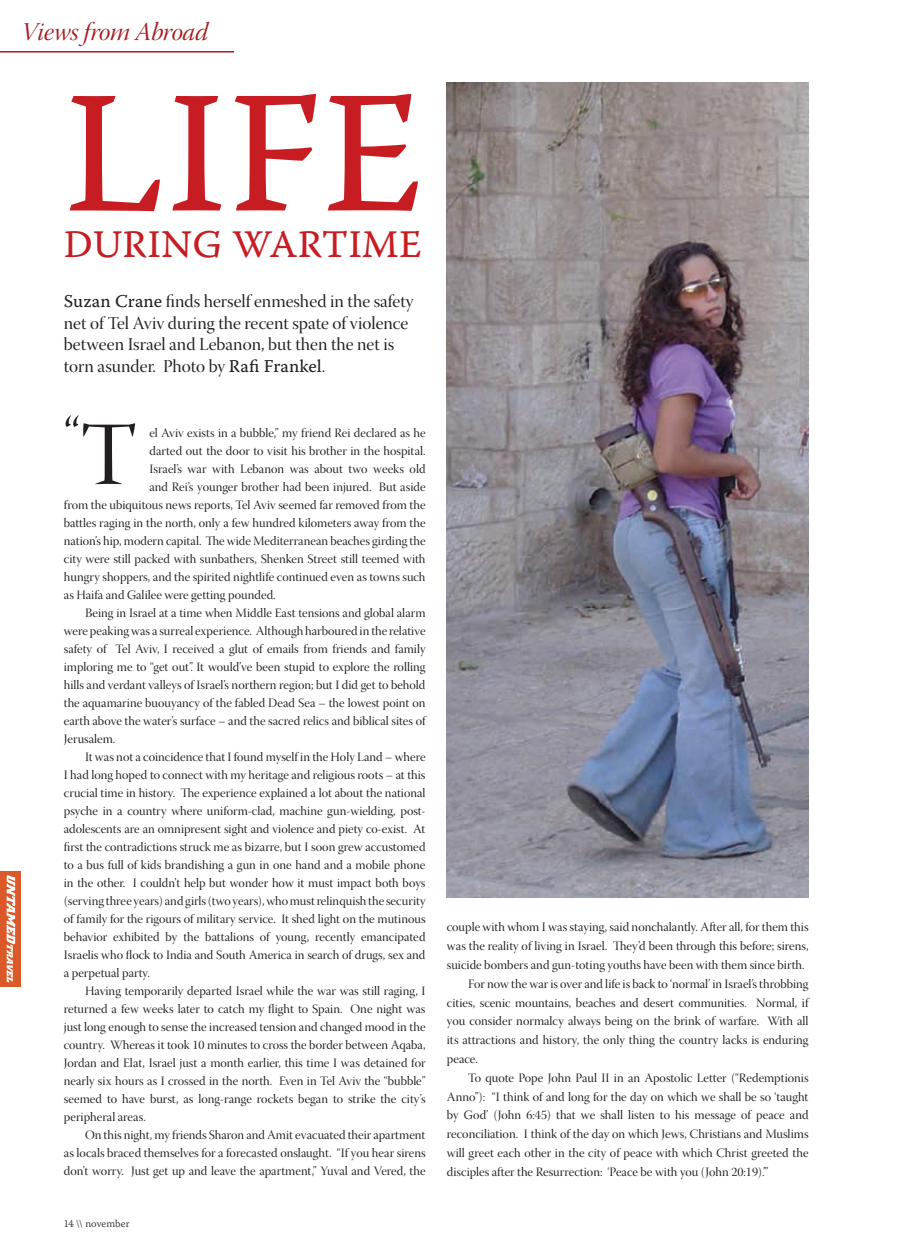
<style>
.page{position:relative;width:915px;height:1242px;background:#fff}
.page>*{position:absolute;margin:0;border:0;box-sizing:border-box;transform-origin:0 0}
.t1{font:174px "Warnock Pro Capt";color:#c61c22}
.t2{font:54px "Warnock Pro Disp";color:#231f20}
.t3{font:39px "Warnock Pro Capt";color:#c61c22}
.t4{font:25.5px "Warnock Pro It Disp";letter-spacing:-.01em;color:#a61c1f}
.t5{font:18px/21.6px "Warnock Pro Disp";color:#231f20}
.t6{font:12.75px "Warnock Pro Disp";color:#231f20}
.t7{font:300 10.5px "Warnock Pro";letter-spacing:.01em;color:#231f20}
.s1{font-family:"Warnock Pro Capt"}
.s2{font-size:90px}
</style>
<div class="page">
<div style="left:0;top:871px;width:21px;height:115px;background:#db5828"></div>
<svg style="left:7px;top:875px;width:8px;height:107px"></svg>
<hr style="left:0;top:51px;width:234px;height:2px;background:#a61c1f">
<img style="left:446px;top:83px;width:362px;height:814px">
<h3 class="t4" style="left:21px;top:18px;width:188px">Views from Abroad</h3>
<h1 class="t1" style="left:64px;top:49px;width:362px">LIFE</h1>
<h3 class="t3" style="left:64px;top:221px;width:359px">DURING WARTIME</h3>
<h3 class="t5" style="left:64px;top:292px;width:351px"><span class="s1">Suzan Crane</span> finds herself enmeshed in the safety net of Tel Aviv during the recent spate of violence between Israel and Lebanon, but then the net is torn asunder. Photo by <span class="s1">Rafi Frankel</span>.</h3>
<h2 class="t2" style="left:64px;top:407px;width:75px">“<span class="s2">T</span></h2>
<p class="t6" style="left:149px;top:425px;width:277px">el Aviv exists in a bubble,” my friend Rei declared as he</p>
<p class="t6" style="left:149px;top:443px;width:277px">darted out the door to visit his brother in the hospital.</p>
<p class="t6" style="left:149px;top:461px;width:277px">Israel’s war with Lebanon was about two weeks old</p>
<p class="t6" style="left:149px;top:479px;width:277px">and Rei’s younger brother had been injured. But aside</p>
<p class="t6" style="left:64px;top:497px;width:363px">from the ubiquitous news reports, Tel Aviv seemed far removed from the</p>
<p class="t6" style="left:64px;top:515px;width:363px">battles raging in the north, only a few hundred kilometers away from the</p>
<p class="t6" style="left:64px;top:533px;width:363px">nation’s hip, modern capital. The wide Mediterranean beaches girding the</p>
<p class="t6" style="left:64px;top:551px;width:363px">city were still packed with sunbathers, Shenken Street still teemed with</p>
<p class="t6" style="left:64px;top:569px;width:363px">hungry shoppers, and the spirited nightlife continued even as towns such</p>
<p class="t6" style="left:64px;top:587px;width:213px">as Haifa and Galilee were getting pounded.</p>
<p class="t6" style="left:85px;top:605px;width:342px">Being in Israel at a time when Middle East tensions and global alarm</p>
<p class="t6" style="left:64px;top:623px;width:363px">were peaking was a surreal experience. Although harboured in the relative</p>
<p class="t6" style="left:64px;top:641px;width:363px">safety of Tel Aviv, I received a glut of emails from friends and family</p>
<p class="t6" style="left:64px;top:659px;width:363px">imploring me to “get out”. It would’ve been stupid to explore the rolling</p>
<p class="t6" style="left:64px;top:677px;width:363px">hills and verdant valleys of Israel’s northern region; but I did get to behold</p>
<p class="t6" style="left:64px;top:695px;width:363px">the aquamarine buouyancy of the fabled Dead Sea – the lowest point on</p>
<p class="t6" style="left:64px;top:713px;width:363px">earth above the water’s surface – and the sacred relics and biblical sites of</p>
<p class="t6" style="left:64px;top:731px;width:53px">Jerusalem.</p>
<p class="t6" style="left:85px;top:749px;width:342px">It was not a coincidence that I found myself in the Holy Land – where</p>
<p class="t6" style="left:64px;top:767px;width:363px">I had long hoped to connect with my heritage and religious roots – at this</p>
<p class="t6" style="left:64px;top:785px;width:363px">crucial time in history. The experience explained a lot about the national</p>
<p class="t6" style="left:64px;top:803px;width:363px">psyche in a country where uniform-clad, machine gun-wielding, post-</p>
<p class="t6" style="left:64px;top:821px;width:363px">adolescents are an omnipresent sight and violence and piety co-exist. At</p>
<p class="t6" style="left:64px;top:839px;width:363px">first the contradictions struck me as bizarre, but I soon grew accustomed</p>
<p class="t6" style="left:64px;top:857px;width:363px">to a bus full of kids brandishing a gun in one hand and a mobile phone</p>
<p class="t6" style="left:64px;top:875px;width:363px">in the other. I couldn’t help but wonder how it must impact both boys</p>
<p class="t6" style="left:64px;top:893px;width:363px">(serving three years) and girls (two years), who must relinquish the security</p>
<p class="t6" style="left:64px;top:911px;width:363px">of family for the rigours of military service. It shed light on the mutinous</p>
<p class="t6" style="left:64px;top:929px;width:363px">behavior exhibited by the battalions of young, recently emancipated</p>
<p class="t6" style="left:64px;top:947px;width:363px">Israelis who flock to India and South America in search of drugs, sex and</p>
<p class="t6" style="left:64px;top:965px;width:87px">a perpetual party.</p>
<p class="t6" style="left:85px;top:983px;width:342px">Having temporarily departed Israel while the war was still raging, I</p>
<p class="t6" style="left:64px;top:1001px;width:363px">returned a few weeks later to catch my flight to Spain. One night was</p>
<p class="t6" style="left:64px;top:1019px;width:363px">just long enough to sense the increased tension and changed mood in the</p>
<p class="t6" style="left:64px;top:1037px;width:363px">country. Whereas it took 10 minutes to cross the border between Aqaba,</p>
<p class="t6" style="left:64px;top:1055px;width:363px">Jordan and Elat, Israel just a month earlier, this time I was detained for</p>
<p class="t6" style="left:64px;top:1073px;width:363px">nearly six hours as I crossed in the north. Even in Tel Aviv the “bubble”</p>
<p class="t6" style="left:64px;top:1091px;width:363px">seemed to have burst, as long-range rockets began to strike the city’s</p>
<p class="t6" style="left:64px;top:1109px;width:84px">peripheral areas.</p>
<p class="t6" style="left:85px;top:1127px;width:342px">On this night, my friends Sharon and Amit evacuated their apartment</p>
<p class="t6" style="left:64px;top:1145px;width:363px">as locals braced themselves for a forecasted onslaught. “If you hear sirens</p>
<p class="t6" style="left:64px;top:1163px;width:363px">don’t worry. Just get up and leave the apartment,” Yuval and Vered, the</p>
<p class="t7" style="left:64px;top:1217px;width:67px">14 \\ november</p>
<p class="t6" style="left:446px;top:920px;width:363px">couple with whom I was staying, said nonchalantly. After all, for them this</p>
<p class="t6" style="left:446px;top:939px;width:363px">was the reality of living in Israel. They’d been through this before; sirens,</p>
<p class="t6" style="left:446px;top:958px;width:359px">suicide bombers and gun-toting youths have been with them since birth.</p>
<p class="t6" style="left:468px;top:976px;width:342px">For now the war is over and life is back to ‘normal’ in Israel’s throbbing</p>
<p class="t6" style="left:446px;top:995px;width:363px">cities, scenic mountains, beaches and desert communities. Normal, if</p>
<p class="t6" style="left:446px;top:1014px;width:363px">you consider normalcy always being on the brink of warfare. With all</p>
<p class="t6" style="left:446px;top:1033px;width:363px">its attractions and history, the only thing the country lacks is enduring</p>
<p class="t6" style="left:446px;top:1052px;width:33px">peace.</p>
<p class="t6" style="left:468px;top:1070px;width:342px">To quote Pope John Paul II in an Apostolic Letter (“Redemptionis</p>
<p class="t6" style="left:446px;top:1089px;width:363px">Anno”): “I think of and long for the day on which we shall be so ‘taught</p>
<p class="t6" style="left:446px;top:1108px;width:363px">by God’ (John 6:45) that we shall listen to his message of peace and</p>
<p class="t6" style="left:446px;top:1127px;width:363px">reconciliation. I think of the day on which Jews, Christians and Muslims</p>
<p class="t6" style="left:446px;top:1146px;width:363px">will greet each other in the city of peace with which Christ greeted the</p>
<p class="t6" style="left:446px;top:1164px;width:323px">disciples after the Resurrection: ‘Peace be with you (John 20:19).’”</p>
</div>
